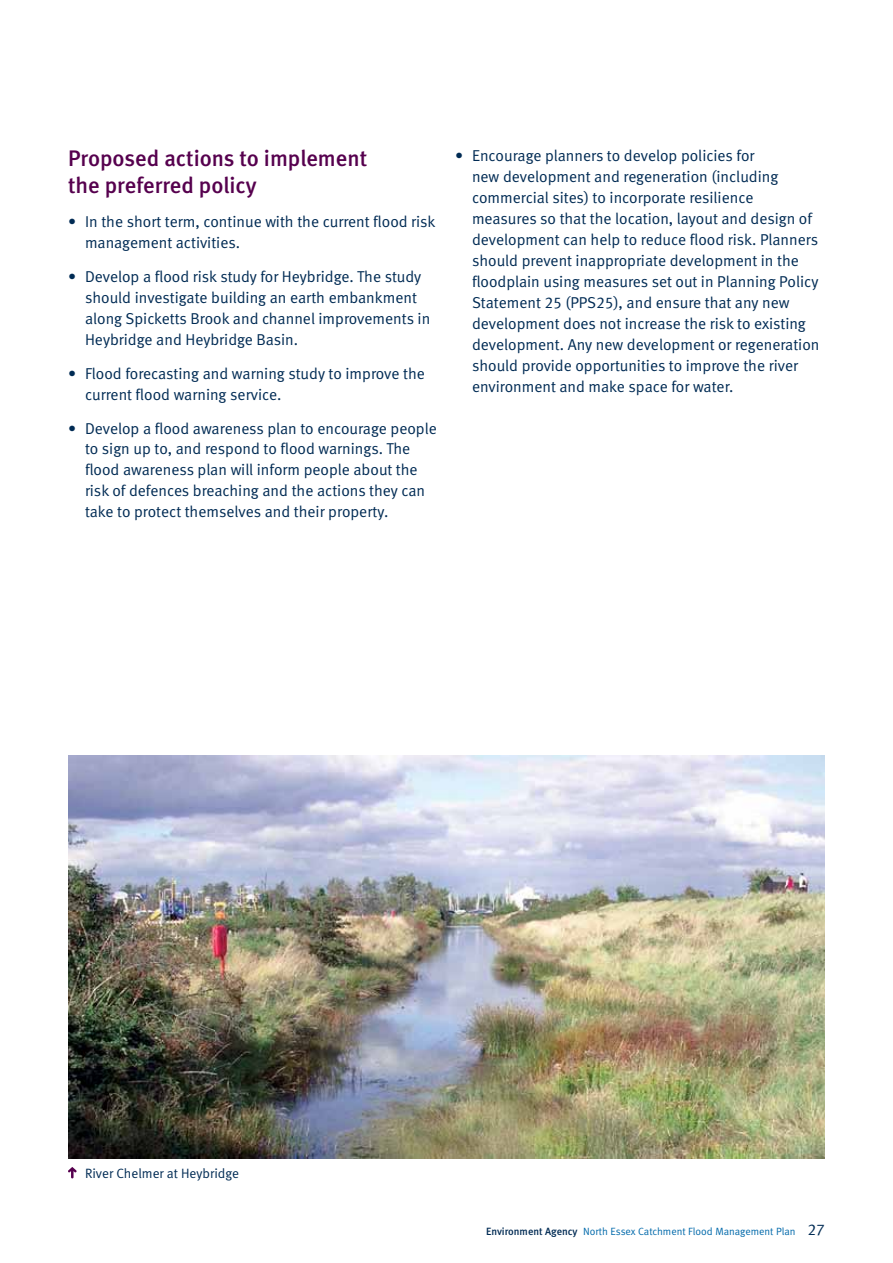
<style>
.page{position:relative;width:893px;height:1263px;background:#fff}
.page>*{position:absolute;margin:0;border:0;box-sizing:border-box;transform-origin:0 0}
.t1{font:500 22.5px/27px "EA Meta";color:#56004e}
.t2{font:15.75px/21px "EA Meta Normal";color:#002b54}
.t3{font:13.5px "EA Meta Normal";color:#002b54}
.t4{font:10.5px "EA Meta Normal";color:#0069aa}
.s1{font-family:"EA Meta";font-weight:500;color:#002b54}
.s2{font-size:15.75px;color:#002b54}
</style>
<div class="page">
<svg style="left:68px;top:1167px;width:9px;height:11px"></svg>
<img style="left:68px;top:755px;width:757px;height:403px">
<h1 class="t1" style="left:68px;top:145px;width:301px">Proposed actions to implement the preferred policy</h1>
<p class="t2" style="left:85px;top:211px;width:352px;text-indent:-17px">• In the short term, continue with the current flood risk management activities.</p>
<p class="t2" style="left:85px;top:266px;width:347px;text-indent:-17px">• Develop a flood risk study for Heybridge. The study should investigate building an earth embankment along Spicketts Brook and channel improvements in Heybridge and Heybridge Basin.</p>
<p class="t2" style="left:85px;top:363px;width:341px;text-indent:-17px">• Flood forecasting and warning study to improve the current flood warning service.</p>
<p class="t2" style="left:85px;top:417px;width:353px;text-indent:-17px">• Develop a flood awareness plan to encourage people to sign up to, and respond to flood warnings. The flood awareness plan will inform people about the risk of defences breaching and the actions they can take to protect themselves and their property.</p>
<p class="t2" style="left:472px;top:145px;width:349px;text-indent:-17px">• Encourage planners to develop policies for<br>new development and regeneration (including commercial sites) to incorporate resilience measures so that the location, layout and design of development can help to reduce flood risk. Planners should prevent inappropriate development in the floodplain using measures set out in Planning Policy Statement 25 (PPS25), and ensure that any new development does not increase the risk to existing development. Any new development or regeneration should provide opportunities to improve the river environment and make space for water.</p>
<p class="t3" style="left:85px;top:1165px;width:155px">River Chelmer at Heybridge</p>
<p class="t4" style="left:486px;top:1225px;width:340px"><span class="s1">Environment Agency</span> North Essex Catchment Flood Management Plan <span class="s2">27</span></p>
</div>
